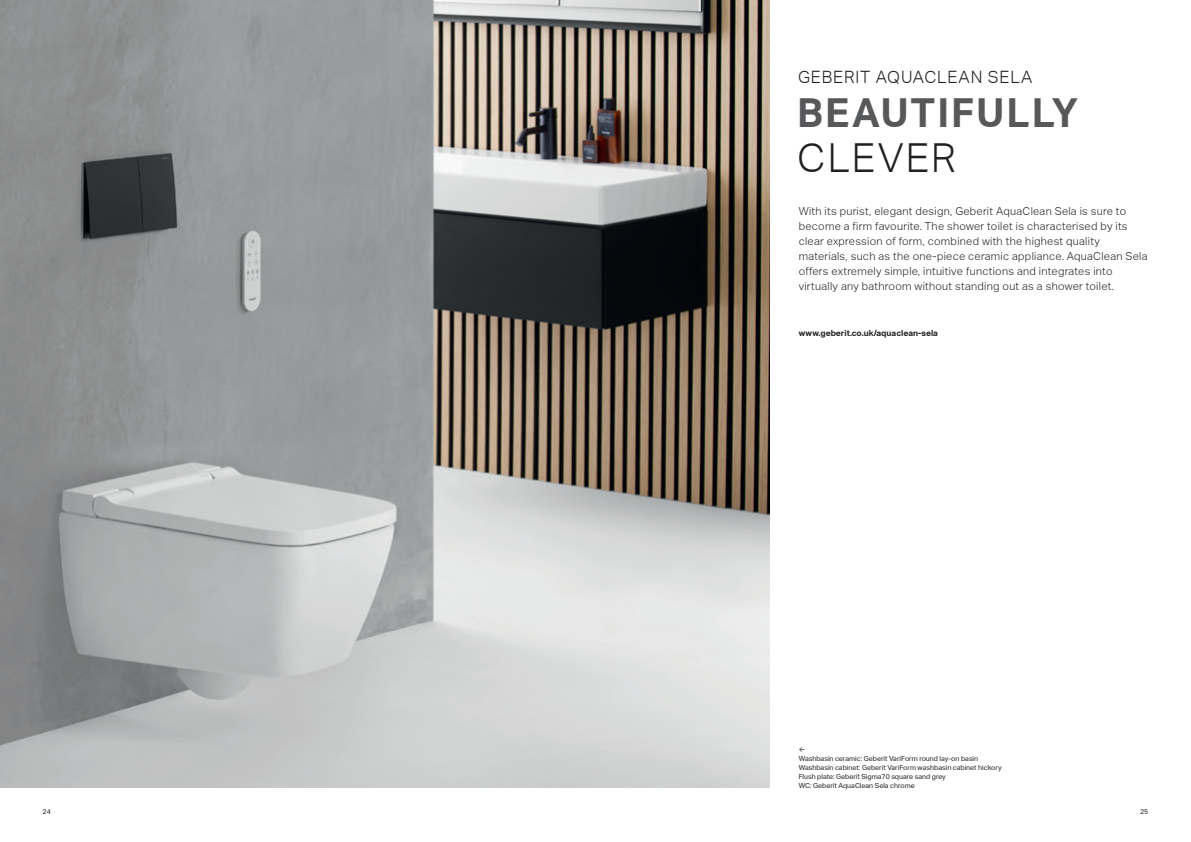
<style>
.page{position:relative;width:1191px;height:842px;background:#fff}
.page>*{position:absolute;margin:0;border:0;box-sizing:border-box;transform-origin:0 0}
.t1{font:700 40px "Aktiv Grotesk Geberit";letter-spacing:.05em;color:#57585a}
.t2{font:300 40px "Aktiv Grotesk Geberit";letter-spacing:.05em;color:#231f20}
.t3{font:300 17px "Aktiv Grotesk Geberit";letter-spacing:.05em;color:#231f20}
.t4{font:300 11px/15px "Aktiv Grotesk Geberit";letter-spacing:.025em;color:#231f20}
.t5{font:700 8.5px "Aktiv Grotesk Geberit";color:#231f20}
.t6{font:7px/9px "Aktiv Grotesk Geberit";color:#231f20}
</style>
<div class="page">
<img style="left:0;top:0;width:769px;height:787px">
<h2 class="t3" style="left:798px;top:68px;width:236px">GEBERIT AQUACLEAN SELA</h2>
<h1 class="t1" style="left:797px;top:90px;width:282px">BEAUTIFULLY</h1>
<h1 class="t2" style="left:797px;top:135px;width:160px">CLEVER</h1>
<p class="t4" style="left:798px;top:204px;width:350px">With its purist, elegant design, Geberit AquaClean Sela is sure to become a firm favourite. The shower toilet is characterised by its clear expression of form, combined with the highest quality materials, such as the one-piece ceramic appliance. AquaClean Sela offers extremely simple, intuitive functions and integrates into virtually any bathroom without standing out as a shower toilet.</p>
<p class="t5" style="left:798px;top:328px;width:141px">www.geberit.co.uk/aquaclean-sela</p>
<p class="t6" style="left:798px;top:745px;width:205px">←<br>Washbasin ceramic: Geberit VariForm round lay-on basin Washbasin cabinet: Geberit VariForm washbasin cabinet hickory Flush plate: Geberit Sigma70 square sand grey<br>WC: Geberit AquaClean Sela chrome</p>
<p class="t6" style="left:43px;top:807px;width:10px">24</p>
<p class="t6" style="left:1140px;top:807px;width:10px">25</p>
</div>
